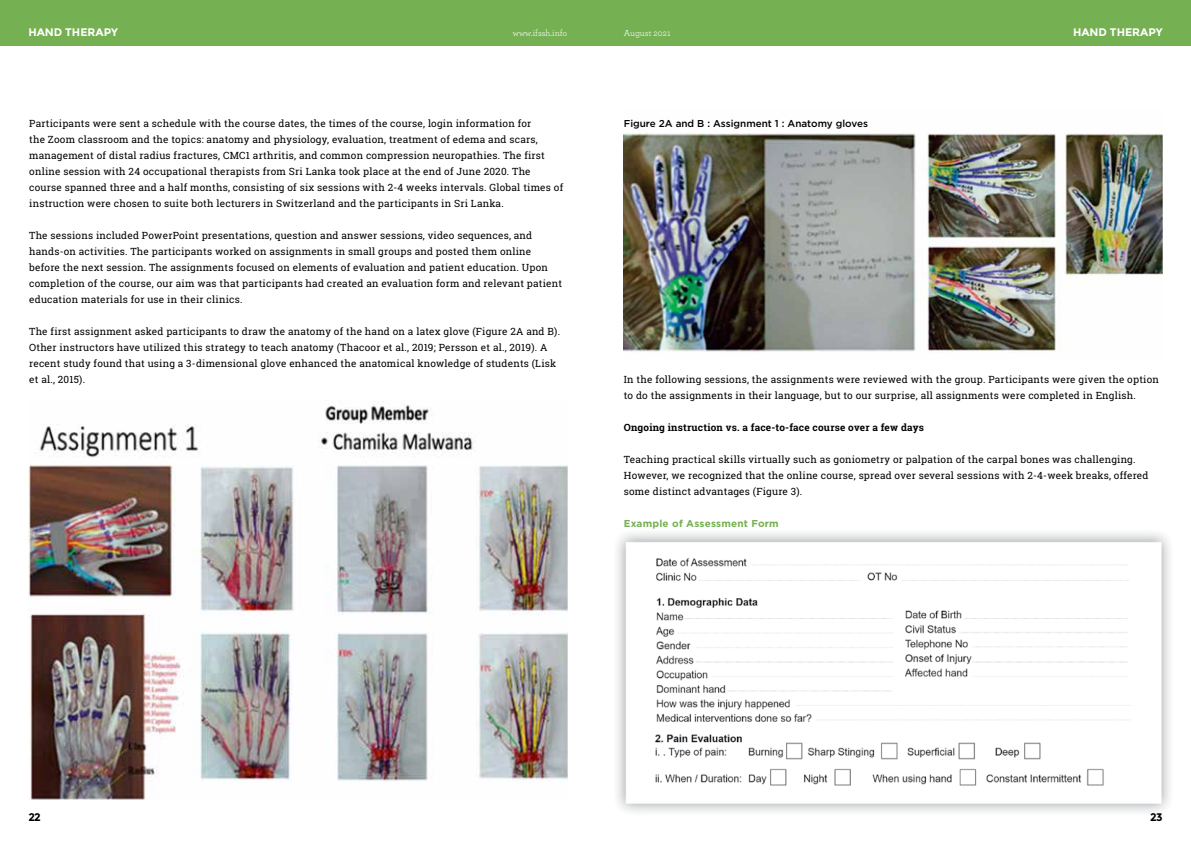
<style>
.page{position:relative;width:1191px;height:842px;background:#fff}
.page>*{position:absolute;margin:0;border:0;box-sizing:border-box;transform-origin:0 0}
.t1{font:700 11px "Montserrat";color:#fff}
.t2{font:700 11px "Montserrat";color:#000}
.t3{font:10px/16px "Roboto Slab";letter-spacing:.02em;color:#000}
.t4{font:700 10px "Roboto Slab";letter-spacing:.02em;color:#000}
.t5{font:500 10px "Gotham";color:#000}
.t6{font:700 10px "Gotham";letter-spacing:.02em;color:#75b052}
.t7{font:9px "Archer Pro";color:#fff}
</style>
<div class="page">
<div style="left:0;top:0;width:595px;height:45px;background:#75b052"></div>
<img style="left:28px;top:401px;width:539px;height:398px">
<div style="left:595px;top:0;width:596px;height:45px;background:#75b052"></div>
<img style="left:624px;top:133px;width:538px;height:220px">
<img style="left:617px;top:533px;width:553px;height:279px">
<p class="t1" style="left:28px;top:26px;width:91px">HAND THERAPY</p>
<p class="t1" style="left:1073px;top:26px;width:91px">HAND THERAPY</p>
<p class="t7" style="left:513px;top:26px;width:56px">www.ifssh.info</p>
<p class="t7" style="left:624px;top:26px;width:48px">August 2021</p>
<p class="t3" style="left:29px;top:115px;width:535px">Participants were sent a schedule with the course dates, the times of the course, login information for<br>the Zoom classroom and the topics: anatomy and physiology, evaluation, treatment of edema and scars, management of distal radius fractures, CMC1 arthritis, and common compression neuropathies. The first online session with 24 occupational therapists from Sri Lanka took place at the end of June 2020. The course spanned three and a half months, consisting of six sessions with 2-4 weeks intervals. Global times of instruction were chosen to suite both lecturers in Switzerland and the participants in Sri Lanka.</p>
<p class="t3" style="left:29px;top:227px;width:534px">The sessions included PowerPoint presentations, question and answer sessions, video sequences, and hands-on activities. The participants worked on assignments in small groups and posted them online before the next session. The assignments focused on elements of evaluation and patient education. Upon completion of the course, our aim was that participants had created an evaluation form and relevant patient education materials for use in their clinics.</p>
<p class="t3" style="left:29px;top:323px;width:532px">The first assignment asked participants to draw the anatomy of the hand on a latex glove (Figure 2A and B).<br>Other instructors have utilized this strategy to teach anatomy (Thacoor et al., 2019; Persson et al., 2019). A recent study found that using a 3-dimensional glove enhanced the anatomical knowledge of students (Lisk et al., 2015).</p>
<p class="t5" style="left:624px;top:117px;width:246px">Figure 2A and B : Assignment 1 : Anatomy gloves</p>
<p class="t3" style="left:624px;top:371px;width:536px">In the following sessions, the assignments were reviewed with the group. Participants were given the option to do the assignments in their language, but to our surprise, all assignments were completed in English.</p>
<p class="t4" style="left:624px;top:421px;width:302px">Ongoing instruction vs. a face-to-face course over a few days</p>
<p class="t3" style="left:624px;top:451px;width:526px">Teaching practical skills virtually such as goniometry or palpation of the carpal bones was challenging.<br>However, we recognized that the online course, spread over several sessions with 2-4-week breaks, offered some distinct advantages (Figure 3).</p>
<p class="t6" style="left:624px;top:517px;width:156px">Example of Assessment Form</p>
<p class="t2" style="left:28px;top:811px;width:14px">22</p>
<p class="t2" style="left:1150px;top:811px;width:14px">23</p>
</div>
